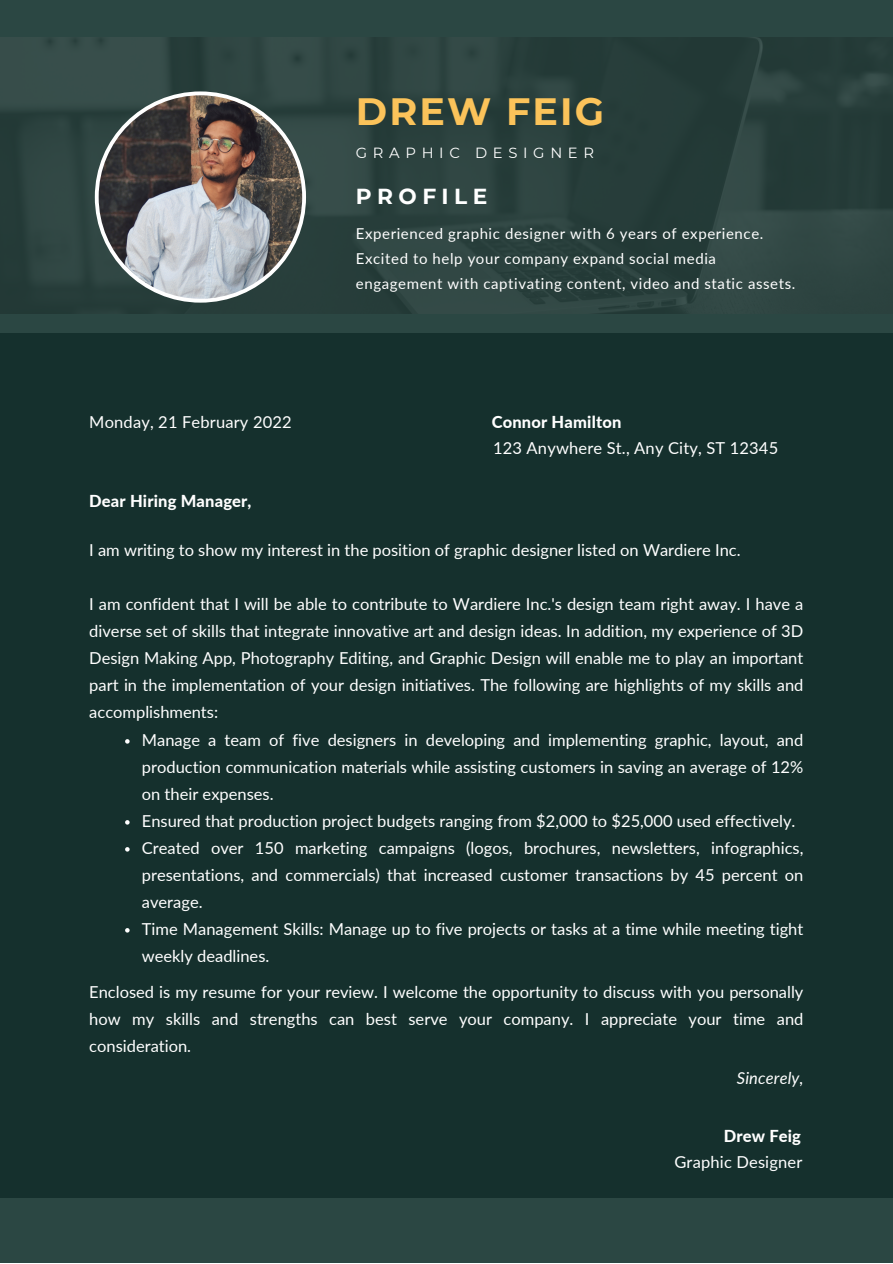
<style>
.page{position:relative;width:893px;height:1264px;background:#fff}
.page>*{position:absolute;margin:0;border:0;box-sizing:border-box;transform-origin:0 0}
.t1{font:700 37.95px "Montserrat";letter-spacing:.055em;color:#fbc35a}
.t2{font:700 21.75px "Montserrat";letter-spacing:.25em;color:#fff}
.t3{font:16.5px/27px "Lato";color:#fff;text-align:justify}
.t4{font:800 16.5px "Lato";letter-spacing:.01em;color:#fff}
.t5{font:italic 16.5px "Lato";letter-spacing:.01em;color:#fff}
.t6{font:15px/24.8px "Lato";letter-spacing:.04em;color:#fff}
.t7{font:14.7px "Montserrat";letter-spacing:.385em;color:#fff}
</style>
<div class="page">
<div style="left:0;top:0;width:892px;height:1262px;background:#2b4743"></div>
<img style="left:0;top:38px;width:892px;height:275px">
<div style="left:0;top:333px;width:892px;height:864px;background:#15302d"></div>
<svg style="left:95px;top:91px;width:211px;height:211px"></svg>
<svg style="left:125px;top:739px;width:5px;height:4px"></svg>
<svg style="left:125px;top:820px;width:5px;height:4px"></svg>
<svg style="left:125px;top:847px;width:5px;height:4px"></svg>
<svg style="left:125px;top:928px;width:5px;height:4px"></svg>
<p class="t1" style="left:356px;top:88px;width:249px">DREW FEIG</p>
<p class="t7" style="left:356px;top:144px;width:240px">GRAPHIC DESIGNER</p>
<p class="t2" style="left:356px;top:183px;width:133px">PROFILE</p>
<p class="t3" style="left:89px;top:408px;width:204px">Monday, 21 February 2022</p>
<p class="t4" style="left:89px;top:491px;width:164px">Dear Hiring Manager,</p>
<p class="t6" style="left:356px;top:221px;width:441px">Experienced graphic designer with 6 years of experience.<br>Excited to help your company expand social media engagement with captivating content, video and static assets.</p>
<p class="t4" style="left:491px;top:412px;width:131px">Connor Hamilton</p>
<p class="t3" style="left:493px;top:434px;width:286px">123 Anywhere St., Any City, ST 12345</p>
<p class="t3" style="left:89px;top:536px;width:653px">I am writing to show my interest in the position of graphic designer listed on Wardiere Inc.</p>
<p class="t3" style="left:89px;top:590px;width:715px">I am confident that I will be able to contribute to Wardiere Inc.'s design team right away. I have a diverse set of skills that integrate innovative art and design ideas. In addition, my experience of 3D Design Making App, Photography Editing, and Graphic Design will enable me to play an important part in the implementation of your design initiatives. The following are highlights of my skills and accomplishments:</p>
<p class="t3" style="left:142px;top:726px;width:663px">Manage a team of five designers in developing and implementing graphic, layout, and production communication materials while assisting customers in saving an average of 12% on their expenses.</p>
<p class="t3" style="left:142px;top:807px;width:655px">Ensured that production project budgets ranging from $2,000 to $25,000 used effectively.</p>
<p class="t3" style="left:142px;top:834px;width:663px">Created over 150 marketing campaigns (logos, brochures, newsletters, infographics, presentations, and commercials) that increased customer transactions by 45 percent on average.</p>
<p class="t3" style="left:142px;top:914px;width:663px">Time Management Skills: Manage up to five projects or tasks at a time while meeting tight weekly deadlines.</p>
<p class="t3" style="left:89px;top:978px;width:715px">Enclosed is my resume for your review. I welcome the opportunity to discuss with you personally how my skills and strengths can best serve your company. I appreciate your time and consideration.</p>
<p class="t5" style="left:736px;top:1067px;width:68px">Sincerely,</p>
<p class="t4" style="left:723px;top:1125px;width:79px">Drew Feig</p>
<p class="t3" style="left:674px;top:1148px;width:129px">Graphic Designer</p>
</div>
